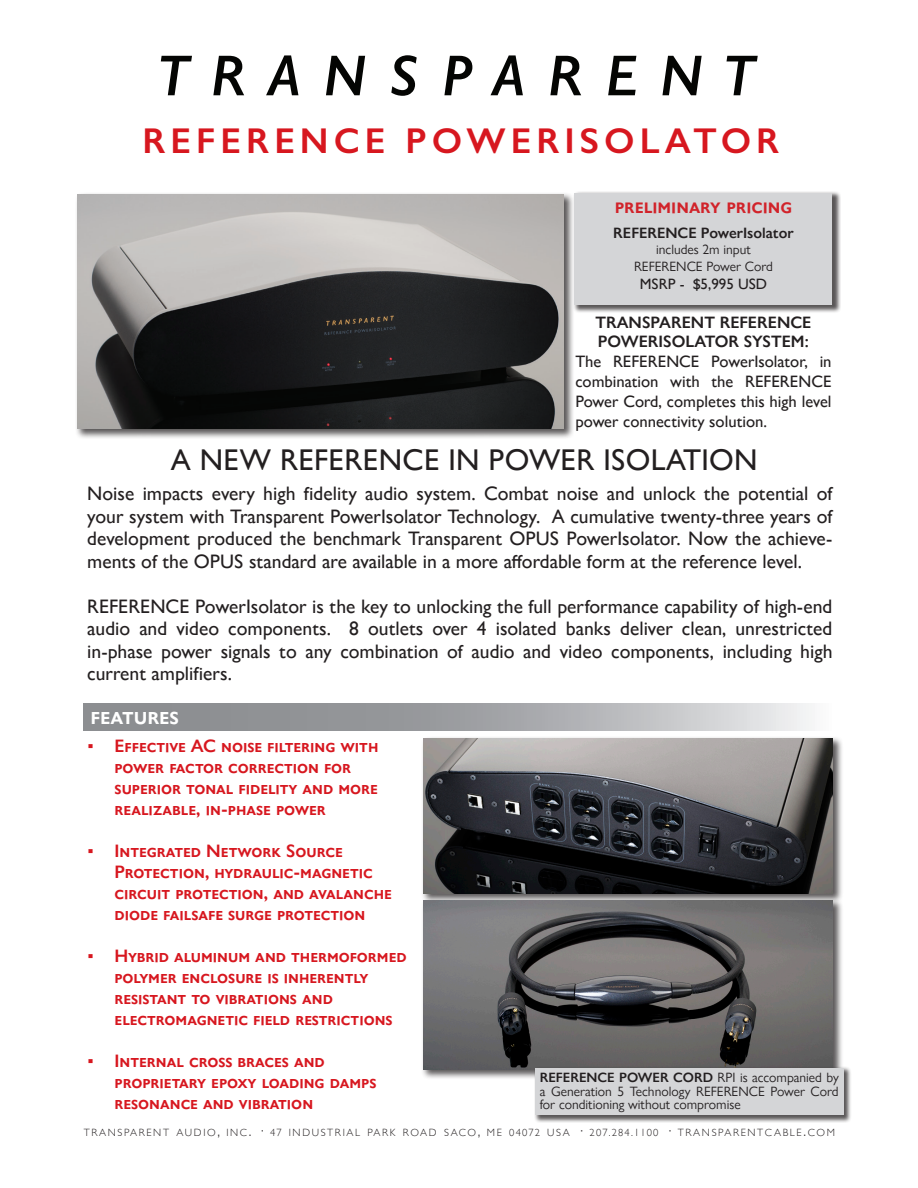
<style>
.page{position:relative;width:918px;height:1188px;background:#fff}
.page>*{position:absolute;margin:0;border:0;box-sizing:border-box;transform-origin:0 0}
.t1{font:600 36px "Gill Sans";letter-spacing:.14em;color:#d7171f}
.t2{font:500 30px "Gill Sans Nova";letter-spacing:.01em;color:#231f20}
.t3{font:600 24px "Gill Sans Nova";color:#fff}
.t4{font:600 21px "Gill Sans Nova";color:#d1232a}
.t5{font:500 19.5px/22.5px "Gill Sans Nova";color:#231f20;text-align:justify}
.t6{font:600 18px/21px "Gill Sans Nova";color:#d7171f}
.t7{font:500 16.5px/19.8px "Gill Sans Nova";color:#231f20;text-align:justify}
.t8{font:600 16.5px "Gill Sans Nova";color:#231f20}
.t9{font:600 15px "Gill Sans Nova";color:#231f20}
.t10{font:500 15px "Gill Sans Nova";color:#231f20}
.t11{font:13.5px/13.5px "Gill Sans Nova";color:#231f20;text-align:center}
.t12{font:300 10.5px "Gill Sans";letter-spacing:.155em;color:#231f20}
.s1{font-weight:600}
.s2{font-size:15px}
</style>
<div class="page">
<svg style="left:84px;top:703px;width:728px;height:28px"></svg>
<div style="left:75px;top:192px;width:499px;height:248px;background:#231f20;opacity:.75"></div>
<img style="left:77px;top:194px;width:486px;height:234px">
<div style="left:421px;top:736px;width:422px;height:168px;background:#231f20;opacity:.75"></div>
<img style="left:423px;top:739px;width:409px;height:154px">
<svg style="left:161px;top:56px;width:31px;height:39px"></svg>
<svg style="left:213px;top:56px;width:31px;height:39px"></svg>
<svg style="left:266px;top:55px;width:32px;height:40px"></svg>
<svg style="left:326px;top:56px;width:39px;height:39px"></svg>
<svg style="left:391px;top:55px;width:26px;height:41px"></svg>
<svg style="left:444px;top:56px;width:28px;height:39px"></svg>
<svg style="left:491px;top:55px;width:32px;height:40px"></svg>
<svg style="left:550px;top:56px;width:31px;height:39px"></svg>
<svg style="left:608px;top:56px;width:28px;height:39px"></svg>
<svg style="left:662px;top:56px;width:40px;height:39px"></svg>
<svg style="left:727px;top:56px;width:31px;height:39px"></svg>
<div style="left:573px;top:191px;width:268px;height:122px;background:#231f20;opacity:.75"></div>
<div style="left:574px;top:193px;width:258px;height:111px;background:#d4d5d7"></div>
<div style="left:421px;top:897px;width:422px;height:183px;background:#231f20;opacity:.75"></div>
<img style="left:423px;top:900px;width:409px;height:169px">
<div style="left:534px;top:1066px;width:318px;height:57px;background:#231f20;opacity:.75"></div>
<div style="left:535px;top:1068px;width:308px;height:46px;background:#d4d5d7"></div>
<p class="t1" style="left:142px;top:119px;width:639px">REFERENCE POWERISOLATOR</p>
<p class="t4" style="left:615px;top:193px;width:179px">preliminary pricing</p>
<p class="t9" style="left:613px;top:224px;width:182px">REFERENCE PowerIsolator</p>
<p class="t11" style="left:634px;top:241px;width:140px;line-height:16.2px">includes 2m input<br>REFERENCE Power Cord</p>
<p class="t10" style="left:640px;top:274px;width:129px">MSRP - $5,995 USD</p>
<p class="t8" style="left:596px;top:312px;width:217px">TRANSPARENT REFERENCE</p>
<p class="t8" style="left:598px;top:332px;width:213px">POWERISOLATOR SYSTEM:</p>
<p class="t7" style="left:575px;top:352px;width:258px">The REFERENCE PowerIsolator, in combination with the REFERENCE Power Cord, completes this high level power connectivity solution.</p>
<p class="t2" style="left:171px;top:442px;width:588px">A NEW REFERENCE IN POWER ISOLATION</p>
<p class="t5" style="left:87px;top:482px;width:747px">Noise impacts every high fidelity audio system. Combat noise and unlock the potential of your system with Transparent PowerIsolator Technology. A cumulative twenty-three years of development produced the benchmark Transparent OPUS PowerIsolator. Now the achieve&shy;ments of the OPUS standard are available in a more affordable form at the reference level.</p>
<p class="t5" style="left:87px;top:594px;width:747px">REFERENCE PowerIsolator is the key to unlocking the full performance capability of high-end audio and video components. 8 outlets over 4 isolated banks deliver clean, unrestricted in-phase power signals to any combination of audio and video components, including high current amplifiers.</p>
<p class="t3" style="left:90px;top:701px;width:90px">features</p>
<p class="t6" style="left:115px;top:735px;width:265px;text-indent:-27px">▪ Effective AC noise filtering with power factor correction for superior tonal fidelity and more realizable, in-phase power</p>
<p class="t6" style="left:115px;top:840px;width:279px;text-indent:-27px">▪ Integrated Network Source<br>Protection, hydraulic-magnetic circuit protection, and avalanche diode failsafe surge protection</p>
<p class="t6" style="left:115px;top:945px;width:294px;text-indent:-27px">▪ Hybrid aluminum and thermoformed polymer enclosure is inherently resistant to vibrations and electromagnetic field restrictions</p>
<p class="t6" style="left:115px;top:1050px;width:263px;text-indent:-27px">▪ Internal cross braces and proprietary epoxy loading damps resonance and vibration</p>
<p class="t11" style="left:540px;top:1071px;width:301px;text-align:justify"><span class="s1">REFERENCE POWER CORD</span> RPI is accompanied by a Generation 5 Technology REFERENCE Power Cord for conditioning without compromise</p>
<p class="t12" style="left:84px;top:1125px;width:753px">TRANSPARENT AUDIO<span class="s2">,</span> INC<span class="s2">. ·</span> 47 INDUSTRIAL PARK ROAD SACO<span class="s2">,</span> ME 04072 USA <span class="s2">·</span> 207.284.1100 <span class="s2">·</span> TRANSPARENTCABLE<span class="s2">.</span>COM</p>
</div>
